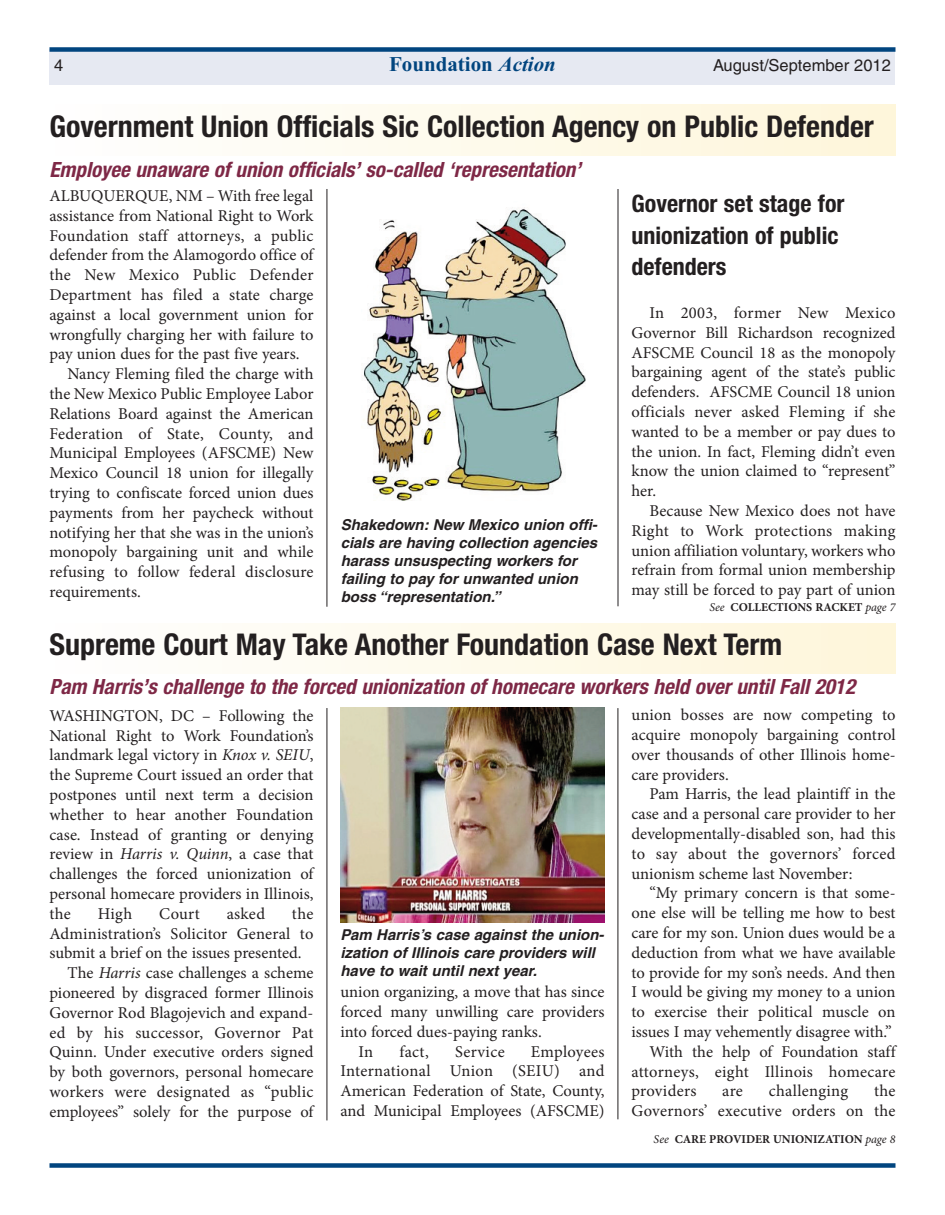
<style>
.page{position:relative;width:945px;height:1215px;background:#fff}
.page>*{position:absolute;margin:0;border:0;box-sizing:border-box;transform-origin:0 0}
.t1{font:700 condensed 30px "Helvetica Neue";color:#231f20}
.t2{font:700 condensed 24px/31.5px "Helvetica Neue";color:#231f20}
.t3{font:italic 700 condensed 21px "Helvetica Neue";color:#7e2846}
.t4{font:700 21px "Times New Roman";color:#01457f}
.t5{font:16.5px/19.8px "Minion Pro";color:#231f20;text-align:justify}
.t6{font:16.5px "Minion Pro";letter-spacing:.02em;color:#231f20}
.t7{font:16.5px "Helvetica";color:#231f20}
.t8{font:italic 700 15px/18px "Helvetica";color:#231f20}
.t9{font:700 12px "Minion Pro";color:#231f20}
.s1{font-style:italic}
.s2{font-weight:400;font-style:italic}
</style>
<div class="page">
<div style="left:50px;top:50px;width:846px;height:36px;background:#e6e9f2"></div>
<div style="left:50px;top:1163px;width:846px;height:5px;background:#01457f"></div>
<div style="left:50px;top:47px;width:846px;height:5px;background:#01457f"></div>
<hr style="left:327px;top:189px;width:1px;height:418px;background:#231f20">
<hr style="left:618px;top:189px;width:1px;height:417px;background:#231f20">
<div style="left:50px;top:105px;width:846px;height:50px;background:linear-gradient(to right,#fefefe,#fef6da)"></div>
<div style="left:49px;top:623px;width:846px;height:51px;background:linear-gradient(to right,#fefefe,#fef6da)"></div>
<hr style="left:327px;top:708px;width:1px;height:412px;background:#231f20">
<hr style="left:618px;top:708px;width:1px;height:411px;background:#231f20">
<img style="left:362px;top:207px;width:224px;height:294px">
<img style="left:340px;top:707px;width:264px;height:216px">
<p class="t7" style="left:54px;top:56px;width:11px">4</p>
<p class="t4" style="left:389px;top:50px;width:168px">Foundation <span class="s1">Action</span></p>
<p class="t7" style="left:713px;top:56px;width:179px">August/September 2012</p>
<h1 class="t1" style="left:50px;top:108px;width:826px">Government Union Officials Sic Collection Agency on Public Defender</h1>
<p class="t3" style="left:50px;top:157px;width:538px">Employee unaware of union officials’ so-called ‘representation’</p>
<p class="t5" style="left:49px;top:186px;width:266px">ALBUQUERQUE, NM – With free legal</p>
<p class="t5" style="left:49px;top:206px;width:266px">assistance from National Right to Work</p>
<p class="t5" style="left:49px;top:226px;width:266px">Foundation staff attorneys, a public</p>
<p class="t5" style="left:49px;top:245px;width:266px">defender from the Alamogordo office of</p>
<p class="t6" style="left:49px;top:264px;width:266px">the New Mexico Public Defender</p>
<p class="t5" style="left:49px;top:285px;width:266px">Department has filed a state charge</p>
<p class="t5" style="left:49px;top:305px;width:266px">against a local government union for</p>
<p class="t5" style="left:49px;top:325px;width:266px">wrongfully charging her with failure to</p>
<p class="t5" style="left:49px;top:344px;width:252px">pay union dues for the past five years.</p>
<p class="t5" style="left:67px;top:364px;width:248px">Nancy Fleming filed the charge with</p>
<p class="t5" style="left:49px;top:384px;width:266px">the New Mexico Public Employee Labor</p>
<p class="t5" style="left:49px;top:404px;width:266px">Relations Board against the American</p>
<p class="t5" style="left:49px;top:424px;width:266px">Federation of State, County, and</p>
<p class="t5" style="left:49px;top:443px;width:266px">Municipal Employees (AFSCME) New</p>
<p class="t5" style="left:49px;top:463px;width:266px">Mexico Council 18 union for illegally</p>
<p class="t5" style="left:49px;top:483px;width:266px">trying to confiscate forced union dues</p>
<p class="t5" style="left:49px;top:503px;width:266px">payments from her paycheck without</p>
<p class="t5" style="left:49px;top:523px;width:266px">notifying her that she was in the union’s</p>
<p class="t5" style="left:49px;top:542px;width:266px">monopoly bargaining unit and while</p>
<p class="t5" style="left:49px;top:562px;width:266px">refusing to follow federal disclosure</p>
<p class="t5" style="left:49px;top:582px;width:93px">requirements.</p>
<p class="t8" style="left:341px;top:515px;width:258px">Shakedown: New Mexico union offi&shy;cials are having collection agencies harass unsuspecting workers for failing to pay for unwanted union boss “representation.”</p>
<h2 class="t2" style="left:632px;top:187px;width:215px">Governor set stage for unionization of public defenders</h2>
<p class="t5" style="left:631px;top:303px;width:266px;text-indent:18px">In 2003, former New Mexico Governor Bill Richardson recognized AFSCME Council 18 as the monopoly bargaining agent of the state’s public defenders. AFSCME Council 18 union officials never asked Fleming if she wanted to be a member or pay dues to the union. In fact, Fleming didn’t even know the union claimed to “represent” her.</p>
<p class="t5" style="left:631px;top:501px;width:266px;text-indent:18px">Because New Mexico does not have Right to Work protections making union affiliation voluntary, workers who refrain from formal union membership may still be forced to pay part of union</p>
<p class="t9" style="left:710px;top:599px;width:187px"><span class="s2">See</span> COLLECTIONS RACKET <span class="s2">page 7</span></p>
<h1 class="t1" style="left:49px;top:627px;width:734px">Supreme Court May Take Another Foundation Case Next Term</h1>
<p class="t3" style="left:49px;top:674px;width:812px">Pam Harris’s challenge to the forced unionization of homecare workers held over until Fall 2012</p>
<p class="t5" style="left:49px;top:706px;width:266px">WASHINGTON, DC – Following the National Right to Work Foundation’s landmark legal victory in <span class="s1">Knox v. SEIU</span>, the Supreme Court issued an order that postpones until next term a decision whether to hear another Foundation case. Instead of granting or denying review in <span class="s1">Harris v. Quinn</span>, a case that challenges the forced unionization of personal homecare providers in Illinois, the</p>
<p class="t5" style="left:632px;top:705px;width:266px">union bosses are now competing to acquire monopoly bargaining control over thousands of other Illinois home&shy;care providers.</p>
<p class="t5" style="left:632px;top:784px;width:266px;text-indent:18px">Pam Harris, the lead plaintiff in the case and a personal care provider to her developmentally-disabled son, had this to say about the governors’ forced unionism scheme last November:</p>
<p class="t5" style="left:650px;top:883px;width:248px">“My primary concern is that some-</p>
<p class="t5" style="left:632px;top:903px;width:266px">one else will be telling me how to best</p>
<p class="t5" style="left:632px;top:923px;width:266px">care for my son. Union dues would be a</p>
<p class="t5" style="left:632px;top:943px;width:266px">deduction from what we have available</p>
<p class="t5" style="left:632px;top:962px;width:266px">to provide for my son’s needs. And then</p>
<p class="t5" style="left:632px;top:982px;width:266px">I would be giving my money to a union</p>
<p class="t5" style="left:632px;top:1002px;width:266px">to exercise their political muscle on</p>
<p class="t5" style="left:632px;top:1022px;width:262px">issues I may vehemently disagree with.”</p>
<p class="t5" style="left:650px;top:1042px;width:248px">With the help of Foundation staff</p>
<p class="t5" style="left:632px;top:1061px;width:266px">attorneys, eight Illinois homecare</p>
<p class="t5" style="left:632px;top:1081px;width:66px">providers</p>
<p class="t5" style="left:722px;top:1081px;width:22px">are</p>
<p class="t6" style="left:769px;top:1080px;width:81px">challenging</p>
<p class="t5" style="left:98px;top:904px;width:36px">High</p>
<p class="t5" style="left:159px;top:904px;width:42px">Court</p>
<p class="t5" style="left:227px;top:904px;width:40px">asked</p>
<p class="t5" style="left:292px;top:904px;width:23px">the</p>
<p class="t5" style="left:49px;top:923px;width:266px">Administration’s Solicitor General to</p>
<p class="t5" style="left:49px;top:943px;width:254px">submit a brief on the issues presented.</p>
<p class="t5" style="left:68px;top:963px;width:248px">The <span class="s1">Harris</span> case challenges a scheme</p>
<p class="t5" style="left:49px;top:983px;width:266px">pioneered by disgraced former Illinois</p>
<p class="t5" style="left:49px;top:1003px;width:266px">Governor Rod Blagojevich and expand-</p>
<p class="t5" style="left:49px;top:1022px;width:266px">ed by his successor, Governor Pat</p>
<p class="t5" style="left:49px;top:1042px;width:266px">Quinn. Under executive orders signed</p>
<p class="t5" style="left:49px;top:1062px;width:266px">by both governors, personal homecare</p>
<p class="t5" style="left:49px;top:1082px;width:266px">workers were designated as “public</p>
<p class="t5" style="left:49px;top:1102px;width:266px">employees” solely for the purpose of</p>
<p class="t8" style="left:340px;top:926px;width:265px">Pam Harris’s case against the union&shy;ization of Illinois care providers will have to wait until next year.</p>
<p class="t5" style="left:340px;top:982px;width:266px">union organizing, a move that has since</p>
<p class="t5" style="left:340px;top:1002px;width:266px">forced many unwilling care providers</p>
<p class="t5" style="left:340px;top:1022px;width:203px">into forced dues-paying ranks.</p>
<p class="t5" style="left:359px;top:1042px;width:16px">In</p>
<p class="t5" style="left:399px;top:1042px;width:31px">fact,</p>
<p class="t6" style="left:455px;top:1040px;width:51px">Service</p>
<p class="t5" style="left:340px;top:1042px;width:266px;text-indent:190px">Employees International Union (SEIU) and American Federation of State, County, and Municipal Employees (AFSCME)</p>
<p class="t5" style="left:632px;top:1081px;width:266px;text-align:right">the<br>Governors’ executive orders on the</p>
<p class="t9" style="left:654px;top:1131px;width:243px"><span class="s2">See</span> CARE PROVIDER UNIONIZATION <span class="s2">page 8</span></p>
</div>
